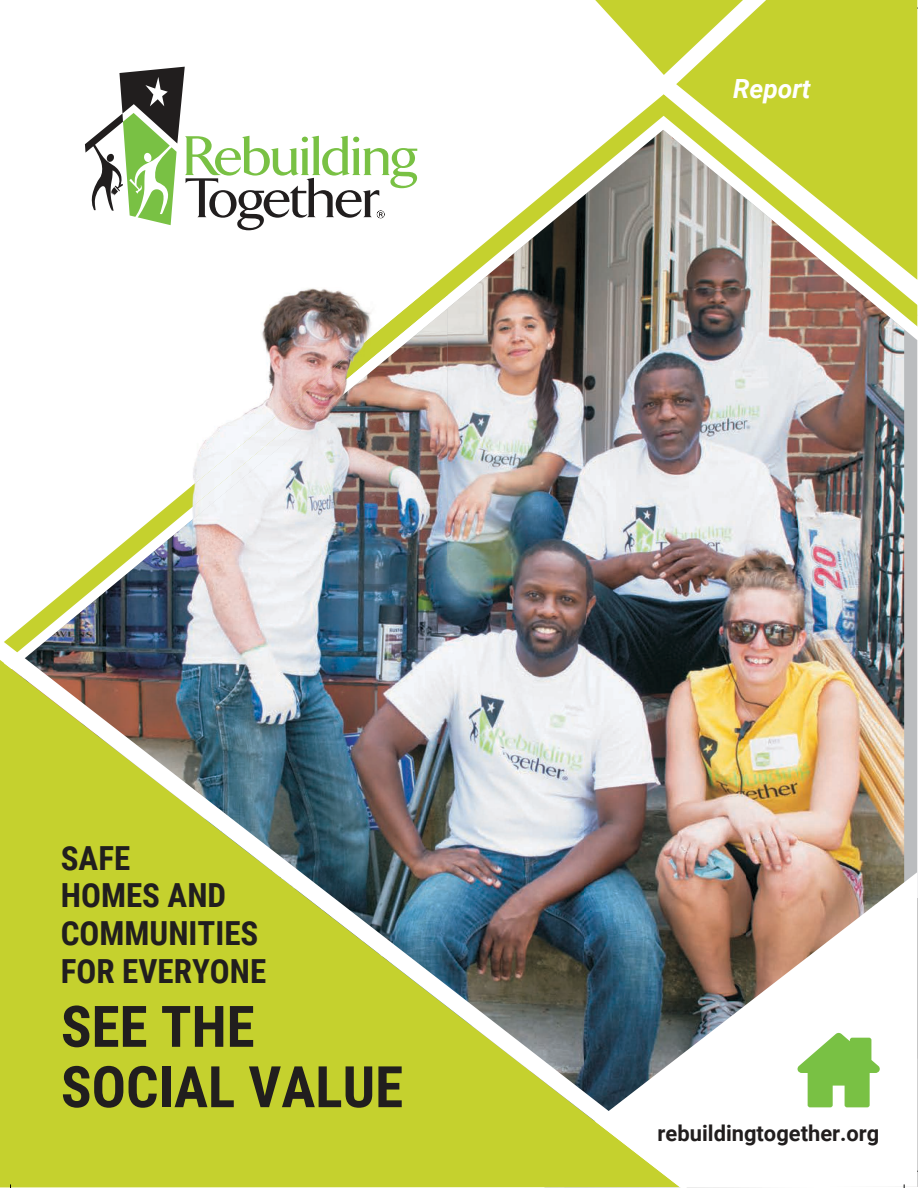
<style>
.page{position:relative;width:918px;height:1188px;background:#fff}
.page>*{position:absolute;margin:0;border:0;box-sizing:border-box;transform-origin:0 0}
.t1{font:700 57.3px/60.3px "Roboto Condensed";color:#211e1e}
.t2{font:700 33.15px/37.7px "Roboto Condensed";color:#211e1e}
.t3{font:italic 700 26.4px "Roboto";color:#fff}
.t4{font:700 22.05px "Roboto";color:#211e1e}
</style>
<div class="page">
<img style="left:674px;top:356px;width:70px;height:516px">
<img style="left:744px;top:356px;width:54px;height:516px">
<img style="left:798px;top:356px;width:106px;height:516px">
<svg style="left:713px;top:872px;width:204px;height:315px"></svg>
<img style="left:66px;top:117px;width:608px;height:473px">
<img style="left:636px;top:94px;width:281px;height:262px">
<img style="left:192px;top:507px;width:255px;height:48px">
<img style="left:192px;top:287px;width:255px;height:220px">
<svg style="left:676px;top:0;width:241px;height:280px;background:#c7cd5c"></svg>
<svg style="left:595px;top:0;width:148px;height:75px"></svg>
<svg style="left:385px;top:117px;width:32px;height:108px"></svg>
<svg style="left:85px;top:67px;width:300px;height:163px"></svg>
<svg style="left:797px;top:1033px;width:83px;height:74px"></svg>
<img style="left:0;top:590px;width:713px;height:598px">
<p class="t3" style="left:733px;top:70px;width:79px">Report</p>
<p class="t2" style="left:61px;top:838px;width:207px">SAFE<br>HOMES AND<br>COMMUNITIES<br>FOR EVERYONE</p>
<h1 class="t1" style="left:61px;top:994px;width:344px">SEE THE<br>SOCIAL VALUE</h1>
<p class="t4" style="left:658px;top:1118px;width:223px">rebuildingtogether.org</p>
</div>
